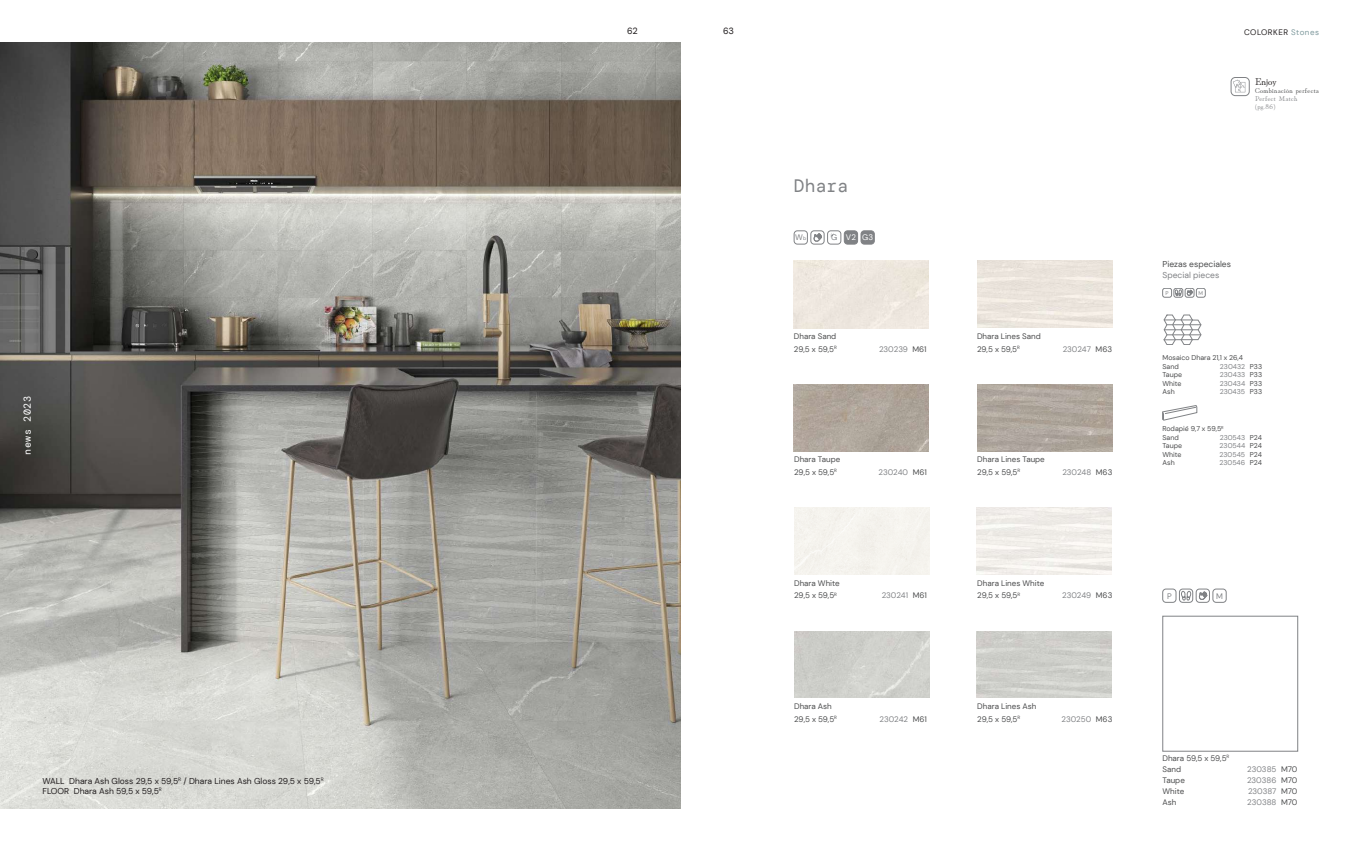
<style>
.page{position:relative;width:1361px;height:851px;background:#fff}
.page>*{position:absolute;margin:0;border:0;box-sizing:border-box;transform-origin:0 0}
.t1{font:18px "DM Mono";letter-spacing:.005em;color:#808285}
.t2{font:10px "DM Mono";letter-spacing:.06em;color:#fff}
.t3{font:10px "Hina Mincho";letter-spacing:.005em;color:#231f20}
.t4{font:9px "DM Mono";color:#231f20}
.t5{font:8.5px/10px "DM Sans";color:#231f20}
.t6{font:8.5px "DM Sans";color:#4b4c4d}
.t7{font:8.5px "DM Sans";color:#808285}
.t8{font:8.1px "DM Sans";color:#808285}
.t9{font:8.1px "DM Sans";color:#fff}
.t10{font:8px/12.6px "DM Sans";color:#4b4c4d}
.t11{font:8px "DM Sans";color:#808285}
.t12{font:8px "DM Sans";letter-spacing:.06em;color:#231f20}
.t13{font:7px "DM Sans";color:#808285}
.t14{font:7px/8.5px "DM Sans";color:#4b4c4d}
.t15{font:7px "Hina Mincho";letter-spacing:.06em;color:#4b4c4d}
.t16{font:7px/8px "Hina Mincho";letter-spacing:.06em;color:#808285}
.t17{font:5.4px "DM Sans";color:#808285}
.s1{font-style:inherit}
.s2{font-size:5px}
.s3{color:#4b4c4d}
.s4{color:#7e999d}
</style>
<div class="page">
<img style="left:794px;top:384px;width:135px;height:67px">
<img style="left:977px;top:384px;width:135px;height:67px">
<img style="left:794px;top:631px;width:135px;height:66px">
<img style="left:977px;top:631px;width:134px;height:66px">
<div style="left:1162px;top:288px;width:9px;height:9px;border:1px solid #808285;border-radius:2px"></div>
<svg style="left:1175px;top:290px;width:6px;height:5px"></svg>
<div style="left:1173px;top:288px;width:10px;height:9px;border:1px solid #808285;border-radius:2px"></div>
<svg style="left:1187px;top:290px;width:5px;height:5px"></svg>
<div style="left:1185px;top:288px;width:9px;height:9px;border:1px solid #808285;border-radius:2px"></div>
<div style="left:1196px;top:288px;width:9px;height:9px;border:1px solid #808285;border-radius:2px"></div>
<svg style="left:1164px;top:315px;width:37px;height:30px"></svg>
<svg style="left:1162px;top:405px;width:35px;height:15px"></svg>
<div style="left:1162px;top:616px;width:136px;height:135px;border:1px solid #808285"></div>
<svg style="left:813px;top:233px;width:9px;height:9px"></svg>
<div style="left:810px;top:230px;width:14px;height:14px;border:1px solid #808285;border-radius:3px"></div>
<div style="left:794px;top:230px;width:13px;height:14px;border:1px solid #808285;border-radius:3px"></div>
<div style="left:827px;top:230px;width:14px;height:14px;border:1px solid #808285;border-radius:3px"></div>
<div style="left:1162px;top:588px;width:14px;height:14px;border:1px solid #808285;border-radius:3px"></div>
<svg style="left:1181px;top:590px;width:10px;height:10px"></svg>
<div style="left:1179px;top:588px;width:14px;height:14px;border:1px solid #808285;border-radius:3px"></div>
<svg style="left:1198px;top:591px;width:9px;height:8px"></svg>
<div style="left:1196px;top:588px;width:13px;height:14px;border:1px solid #808285;border-radius:3px"></div>
<div style="left:1212px;top:588px;width:14px;height:14px;border:1px solid #808285;border-radius:3px"></div>
<div style="left:844px;top:231px;width:13px;height:13px;background:#808285;border-radius:3px"></div>
<div style="left:844px;top:230px;width:14px;height:14px;border:1px solid #808285;border-radius:3px"></div>
<div style="left:861px;top:231px;width:13px;height:13px;background:#808285;border-radius:3px"></div>
<div style="left:861px;top:230px;width:13px;height:14px;border:1px solid #808285;border-radius:3px"></div>
<img style="left:0;top:43px;width:680px;height:765px">
<div style="left:1231px;top:77px;width:18px;height:19px;border:1px solid #808285;border-radius:4px"></div>
<svg style="left:1232px;top:80px;width:13px;height:12px"></svg>
<p class="t2" style="left:21px;top:455px;width:60px;rotate:-90deg">news 2023</p>
<p class="t5" style="left:43px;top:776px;width:283px">WALL Dhara Ash Gloss <span class="s1">29,5</span> x <span class="s1">59,5</span><sup>R</sup> / Dhara Lines Ash Gloss <span class="s1">29,5</span> x <span class="s1">59,5</span><sup>R<br></sup>FLOOR Dhara Ash <span class="s1">59,5</span> x <span class="s1">59,5</span><sup>R</sup></p>
<p class="t4" style="left:627px;top:26px;width:12px">62</p>
<p class="t4" style="left:723px;top:26px;width:12px">63</p>
<h1 class="t1" style="left:794px;top:174px;width:56px">Dhara</h1>
<p class="t8" style="left:795px;top:232px;width:13px">W<span class="s2">b</span></p>
<p class="t8" style="left:831px;top:232px;width:8px">G</p>
<p class="t9" style="left:846px;top:232px;width:29px">V2 G3</p>
<p class="t10" style="left:794px;top:330px;width:44px">Dhara Sand<br>29,5 x 59,5<sup>R</sup></p>
<p class="t11" style="left:879px;top:344px;width:49px">230239 <span class="s3">M61</span></p>
<p class="t10" style="left:794px;top:453px;width:48px">Dhara Taupe<br>29,5 x 59,5<sup>R</sup></p>
<p class="t11" style="left:878px;top:467px;width:50px">230240 <span class="s3">M61</span></p>
<p class="t10" style="left:794px;top:576px;width:47px">Dhara White<br>29,5 x 59,5<sup>R</sup></p>
<p class="t11" style="left:881px;top:590px;width:47px">230241 <span class="s3">M61</span></p>
<p class="t10" style="left:794px;top:699px;width:44px">Dhara Ash<br>29,5 x 59,5<sup>R</sup></p>
<p class="t11" style="left:879px;top:713px;width:49px">230242 <span class="s3">M61</span></p>
<p class="t12" style="left:1244px;top:27px;width:76px">COLORKER <span class="s4">Stones</span></p>
<p class="t3" style="left:1255px;top:74px;width:23px">Enjoy</p>
<p class="t15" style="left:1255px;top:86px;width:65px">Combinación perfecta</p>
<p class="t16" style="left:1255px;top:94px;width:44px">Perfect Match (pg.86)</p>
<p class="t10" style="left:977px;top:330px;width:65px">Dhara Lines Sand<br>29,5 x 59,5<sup>R</sup></p>
<p class="t11" style="left:1062px;top:344px;width:51px">230247 <span class="s3">M63</span></p>
<p class="t10" style="left:977px;top:453px;width:69px">Dhara Lines Taupe<br>29,5 x 59,5<sup>R</sup></p>
<p class="t11" style="left:1062px;top:467px;width:52px">230248 <span class="s3">M63</span></p>
<p class="t10" style="left:977px;top:576px;width:68px">Dhara Lines White<br>29,5 x 59,5<sup>R</sup></p>
<p class="t11" style="left:1062px;top:590px;width:52px">230249 <span class="s3">M63</span></p>
<p class="t10" style="left:977px;top:699px;width:61px">Dhara Lines Ash<br>29,5 x 59,5<sup>R</sup></p>
<p class="t11" style="left:1061px;top:713px;width:52px">230250 <span class="s3">M63</span></p>
<p class="t6" style="left:1162px;top:259px;width:70px">Piezas especiales</p>
<p class="t7" style="left:1162px;top:270px;width:58px">Special pieces</p>
<p class="t17" style="left:1165px;top:289px;width:5px">P</p>
<p class="t17" style="left:1198px;top:289px;width:6px">M</p>
<p class="t14" style="left:1162px;top:353px;width:82px">Mosaico Dhara 21,1 x 26,4<br>Sand</p>
<p class="t13" style="left:1220px;top:362px;width:44px">230432 <span class="s3">P33</span></p>
<p class="t14" style="left:1162px;top:370px;width:21px">Taupe</p>
<p class="t13" style="left:1220px;top:370px;width:44px">230433 <span class="s3">P33</span></p>
<p class="t14" style="left:1162px;top:379px;width:21px">White</p>
<p class="t13" style="left:1219px;top:379px;width:44px">230434 <span class="s3">P33</span></p>
<p class="t14" style="left:1162px;top:387px;width:14px">Ash</p>
<p class="t13" style="left:1219px;top:387px;width:44px">230435 <span class="s3">P33</span></p>
<p class="t14" style="left:1162px;top:424px;width:63px">Rodapié 9,7 x 59,5<sup>R<br></sup>Sand</p>
<p class="t13" style="left:1219px;top:433px;width:44px">230543 <span class="s3">P24</span></p>
<p class="t14" style="left:1162px;top:441px;width:21px">Taupe</p>
<p class="t13" style="left:1219px;top:441px;width:44px">230544 <span class="s3">P24</span></p>
<p class="t14" style="left:1162px;top:450px;width:21px">White</p>
<p class="t13" style="left:1219px;top:450px;width:44px">230545 <span class="s3">P24</span></p>
<p class="t14" style="left:1162px;top:458px;width:14px">Ash</p>
<p class="t13" style="left:1219px;top:458px;width:44px">230546 <span class="s3">P24</span></p>
<p class="t8" style="left:1167px;top:590px;width:6px">P</p>
<p class="t8" style="left:1216px;top:590px;width:8px">M</p>
<p class="t10" style="left:1162px;top:752px;width:68px;line-height:11px">Dhara 59,5 x 59,5<sup>R<br></sup>Sand</p>
<p class="t11" style="left:1247px;top:764px;width:52px">230385 <span class="s3">M70</span></p>
<p class="t10" style="left:1162px;top:773px;width:24px">Taupe</p>
<p class="t11" style="left:1247px;top:775px;width:52px">230386 <span class="s3">M70</span></p>
<p class="t10" style="left:1162px;top:784px;width:23px">White</p>
<p class="t11" style="left:1248px;top:786px;width:51px">230387 <span class="s3">M70</span></p>
<p class="t10" style="left:1162px;top:795px;width:15px">Ash</p>
<p class="t11" style="left:1247px;top:797px;width:52px">230388 <span class="s3">M70</span></p>
</div>
